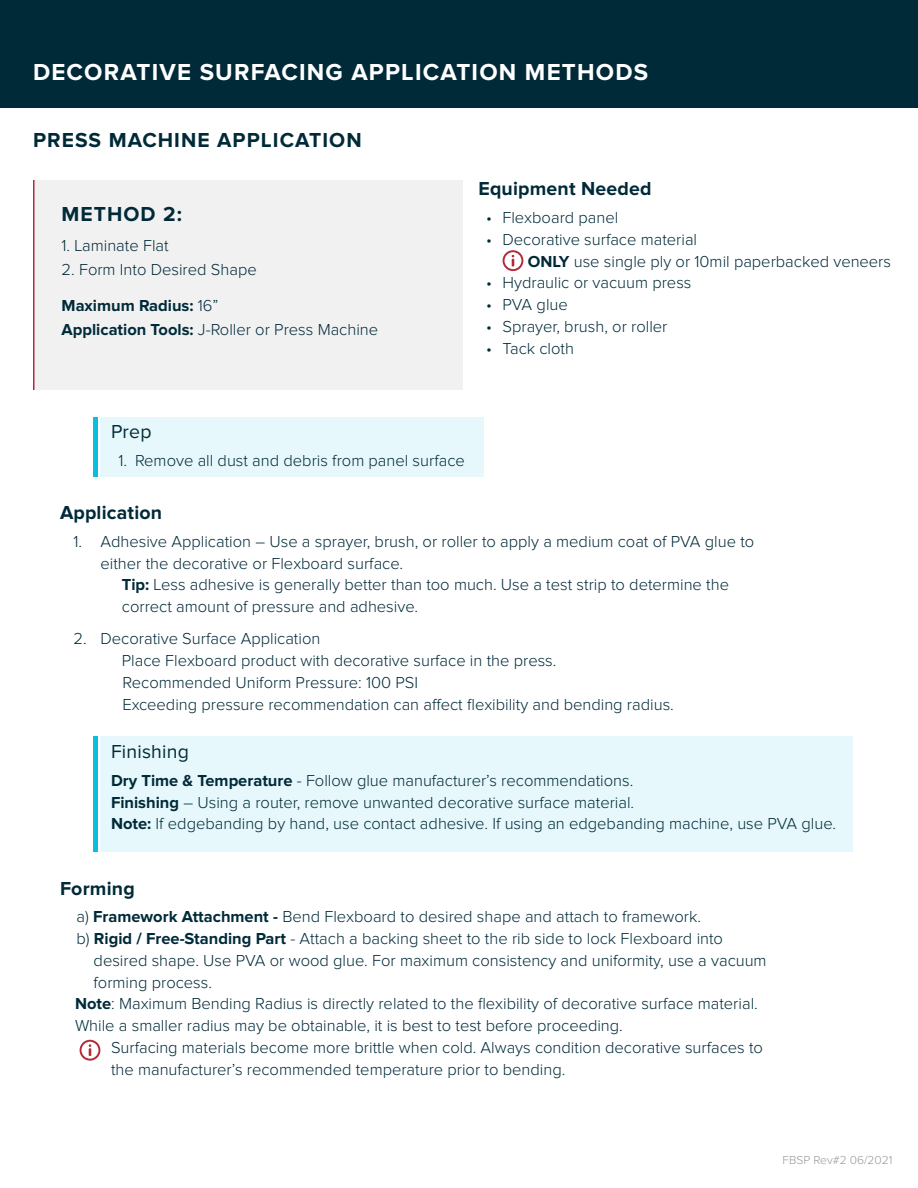
<style>
.page{position:relative;width:918px;height:1188px;background:#fff}
.page>*{position:absolute;margin:0;border:0;box-sizing:border-box;transform-origin:0 0}
.Section_Heading{font:700 24px "Proxima Nova";letter-spacing:.05em;color:#fff}
.Section_Heading-2{font:700 21px "Proxima Nova";letter-spacing:.05em;color:#012a39}
.Sub_Section_Heading{font:700 19.5px "Proxima Nova";letter-spacing:.01em;color:#012a39}
.Sub_Section_Heading-2{font:19.5px "Proxima Nova";letter-spacing:.01em;color:#012a39}
.t1{font:300 16.5px/21.8px "Proxima Nova";color:#012a39}
.t2{font:700 16.5px "Proxima Nova";color:#012a39}
.t3{font:300 12px "Proxima Nova";color:#999}
.s1{font-weight:300}
.s2{font-weight:700}
</style>
<div class="page">
<div style="left:34px;top:180px;width:429px;height:210px;background:#f1f1f1"></div>
<hr style="left:33px;top:180px;width:1px;height:210px;background:#b52a39">
<div style="left:0;top:0;width:918px;height:108px;background:#012a39"></div>
<div style="left:93px;top:417px;width:5px;height:60px;background:#08c0de"></div>
<div style="left:93px;top:737px;width:5px;height:115px;background:#08c0de"></div>
<div style="left:100px;top:417px;width:384px;height:60px;background:#e6f8fb"></div>
<div style="left:100px;top:737px;width:754px;height:115px;background:#e6f8fb"></div>
<svg style="left:503px;top:250px;width:20px;height:21px"></svg>
<svg style="left:80px;top:1040px;width:20px;height:21px"></svg>
<p class="Section_Heading" style="left:33px;top:59px;width:617px">DECORATIVE SURFACING APPLICATION METHODS</p>
<p class="Section_Heading-2" style="left:33px;top:128px;width:330px">PRESS MACHINE APPLICATION</p>
<p class="Section_Heading-2" style="left:62px;top:202px;width:122px">METHOD 2:</p>
<p class="t1" style="left:62px;top:236px;width:109px">1. Laminate Flat</p>
<p class="t1" style="left:62px;top:260px;width:197px">2. Form Into Desired Shape</p>
<p class="t2" style="left:62px;top:296px;width:158px">Maximum Radius: <span class="s1">16”</span></p>
<p class="t1" style="left:62px;top:320px;width:318px"><span class="s2">Application Tools:</span> J-Roller or Press Machine</p>
<p class="Sub_Section_Heading" style="left:478px;top:178px;width:174px">Equipment Needed</p>
<p class="t1" style="left:486px;top:207px;width:134px">• Flexboard panel</p>
<p class="t1" style="left:486px;top:229px;width:213px">• Decorative surface material</p>
<p class="t1" style="left:528px;top:251px;width:365px"><span class="s2">ONLY</span> use single ply or 10mil paperbacked veneers</p>
<p class="t1" style="left:486px;top:273px;width:207px">• Hydraulic or vacuum press</p>
<p class="t1" style="left:486px;top:294px;width:83px">• PVA glue</p>
<p class="t1" style="left:486px;top:316px;width:183px">• Sprayer, brush, or roller</p>
<p class="t1" style="left:486px;top:338px;width:90px">• Tack cloth</p>
<p class="Sub_Section_Heading-2" style="left:111px;top:421px;width:42px">Prep</p>
<p class="t1" style="left:118px;top:450px;width:348px">1. Remove all dust and debris from panel surface</p>
<p class="Sub_Section_Heading" style="left:60px;top:501px;width:104px">Application</p>
<p class="t1" style="left:74px;top:531px;width:682px">1. Adhesive Application – Use a sprayer, brush, or roller to apply a medium coat of PVA glue to</p>
<p class="t1" style="left:100px;top:553px;width:304px">either the decorative or Flexboard surface.</p>
<p class="t1" style="left:122px;top:575px;width:609px"><span class="s2">Tip:</span> Less adhesive is generally better than too much. Use a test strip to determine the</p>
<p class="t1" style="left:122px;top:597px;width:298px">correct amount of pressure and adhesive.</p>
<p class="t1" style="left:122px;top:629px;width:436px;text-indent:-48px">2. Decorative Surface Application<br>Place Flexboard product with decorative surface in the press.</p>
<p class="t1" style="left:123px;top:672px;width:297px">Recommended Uniform Pressure: 100 PSI</p>
<p class="t1" style="left:123px;top:694px;width:553px">Exceeding pressure recommendation can affect flexibility and bending radius.</p>
<p class="Sub_Section_Heading-2" style="left:111px;top:740px;width:79px">Finishing</p>
<p class="t1" style="left:111px;top:770px;width:524px"><span class="s2">Dry Time &amp; Temperature</span> - Follow glue manufacturer’s recommendations.</p>
<p class="t1" style="left:111px;top:792px;width:525px"><span class="s2">Finishing</span> – Using a router, remove unwanted decorative surface material.</p>
<p class="t1" style="left:111px;top:814px;width:727px"><span class="s2">Note:</span> If edgebanding by hand, use contact adhesive. If using an edgebanding machine, use PVA glue.</p>
<p class="Sub_Section_Heading" style="left:60px;top:877px;width:76px">Forming</p>
<p class="t1" style="left:76px;top:907px;width:626px">a) <span class="s2">Framework Attachment -</span> Bend Flexboard to desired shape and attach to framework.</p>
<p class="t1" style="left:94px;top:928px;width:675px;text-indent:-17px">b) <span class="s2">Rigid / Free-Standing Part</span> - Attach a backing sheet to the rib side to lock Flexboard into desired shape. Use PVA or wood glue. For maximum consistency and uniformity, use a vacuum forming process.</p>
<p class="t1" style="left:75px;top:994px;width:684px"><span class="s2">Note</span>: Maximum Bending Radius is directly related to the flexibility of decorative surface material.</p>
<p class="t1" style="left:75px;top:1015px;width:549px">While a smaller radius may be obtainable, it is best to test before proceeding.</p>
<p class="t1" style="left:111px;top:1037px;width:654px">Surfacing materials become more brittle when cold. Always condition decorative surfaces to</p>
<p class="t1" style="left:111px;top:1059px;width:456px">the manufacturer’s recommended temperature prior to bending.</p>
<p class="t3" style="left:783px;top:1155px;width:111px">FBSP Rev#2 06/2021</p>
</div>
